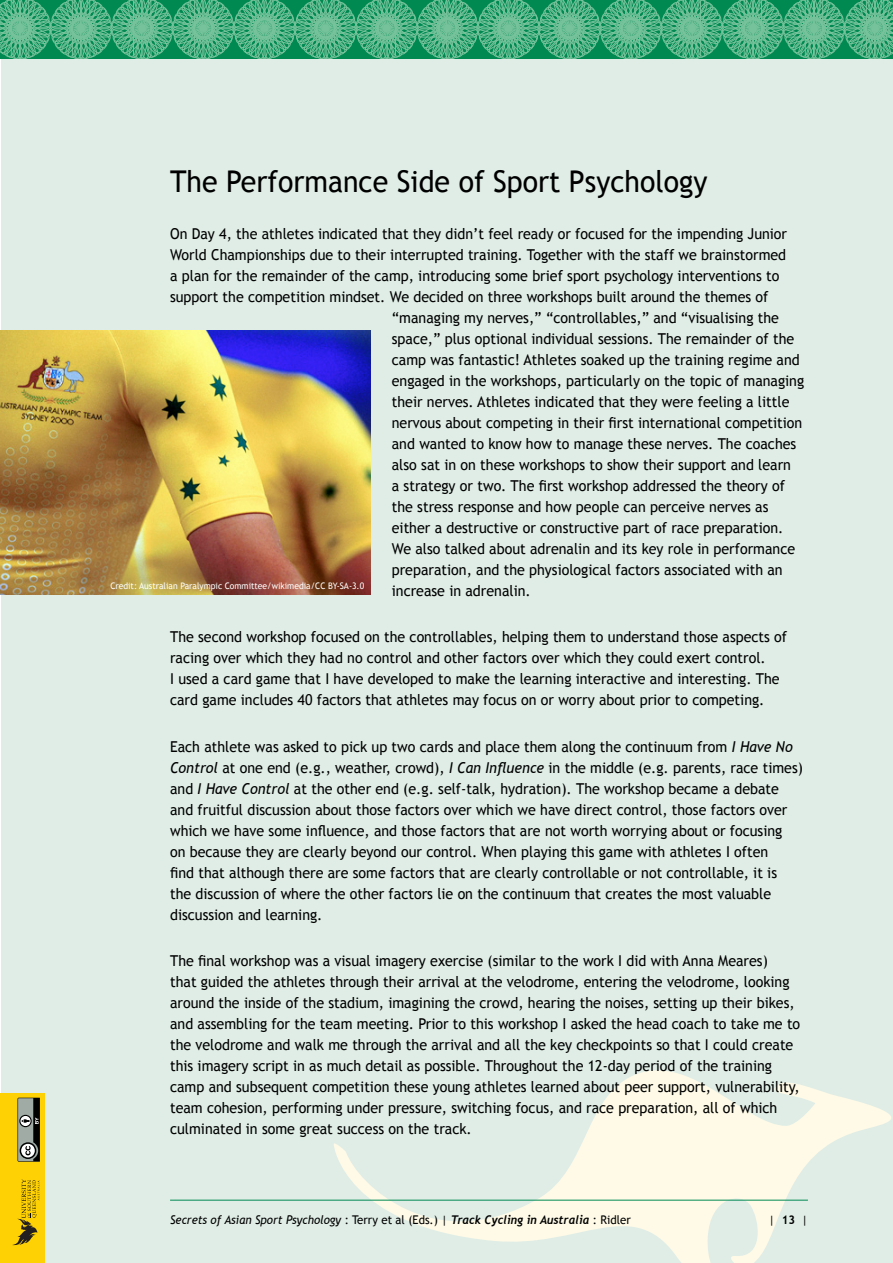
<style>
.page{position:relative;width:893px;height:1263px;background:#fff}
.page>*{position:absolute;margin:0;border:0;box-sizing:border-box;transform-origin:0 0}
.t1{font:30px "Trebuchet MS";color:#000;scale:.95 1}
.t2{font:15px/21px "Trebuchet MS";color:#000;scale:.95 1}
.t3{font:italic 12px "Trebuchet MS";color:#000;scale:.95 1}
.t4{font:12px "Trebuchet MS";color:#000;scale:.95 1}
.t5{font:9px "Trebuchet MS";color:#fff;scale:.95 1}
.s1{font-style:italic}
.s2{font-style:normal}
.s3{font-family:"Trebuchet";font-weight:700}
.s4{font-weight:700}
</style>
<div class="page">
<div style="left:1px;top:51px;width:891px;height:1212px;background:#dfede6"></div>
<svg style="left:333px;top:1055px;width:560px;height:208px"></svg>
<hr style="left:170px;top:1200px;width:638px;height:1px;background:#008a52">
<div style="left:0;top:1094px;width:44px;height:169px;background:#fed105"></div>
<svg style="left:12px;top:1179px;width:28px;height:66px"></svg>
<svg style="left:18px;top:1098px;width:22px;height:63px"></svg>
<svg style="left:0;top:0;width:893px;height:59px;background:#43a97b"></svg>
<img style="left:0;top:330px;width:371px;height:264px">
<h1 class="t1" style="left:170px;top:164px;width:567px">The Performance Side of Sport Psychology</h1>
<p class="t2" style="left:170px;top:223px;width:651px">On Day 4, the athletes indicated that they didn’t feel ready or focused for the impending Junior</p>
<p class="t2" style="left:170px;top:244px;width:650px">World Championships due to their interrupted training. Together with the staff we brainstormed</p>
<p class="t2" style="left:170px;top:265px;width:643px">a plan for the remainder of the camp, introducing some brief sport psychology interventions to</p>
<p class="t2" style="left:170px;top:286px;width:631px">support the competition mindset. We decided on three workshops built around the themes of</p>
<p class="t2" style="left:392px;top:307px;width:409px">“managing my nerves,” “controllables,” and “visualising the</p>
<p class="t2" style="left:392px;top:328px;width:425px">space,” plus optional individual sessions. The remainder of the</p>
<p class="t2" style="left:392px;top:349px;width:431px">camp was fantastic! Athletes soaked up the training regime and</p>
<p class="t2" style="left:392px;top:370px;width:436px">engaged in the workshops, particularly on the topic of managing</p>
<p class="t2" style="left:392px;top:391px;width:420px">their nerves. Athletes indicated that they were feeling a little</p>
<p class="t2" style="left:392px;top:412px;width:434px">nervous about competing in their first international competition</p>
<p class="t2" style="left:392px;top:433px;width:427px">and wanted to know how to manage these nerves. The coaches</p>
<p class="t2" style="left:392px;top:454px;width:422px">also sat in on these workshops to show their support and learn</p>
<p class="t2" style="left:392px;top:475px;width:415px">a strategy or two. The first workshop addressed the theory of</p>
<p class="t2" style="left:392px;top:496px;width:398px">the stress response and how people can perceive nerves as</p>
<p class="t2" style="left:392px;top:517px;width:414px">either a destructive or constructive part of race preparation.</p>
<p class="t2" style="left:392px;top:538px;width:426px">We also talked about adrenalin and its key role in performance</p>
<p class="t2" style="left:392px;top:559px;width:413px">preparation, and the physiological factors associated with an</p>
<p class="t2" style="left:392px;top:580px;width:148px">increase in adrenalin.</p>
<p class="t2" style="left:170px;top:627px;width:651px">The second workshop focused on the controllables, helping them to understand those aspects of racing over which they had no control and other factors over which they could exert control.<br>I used a card game that I have developed to make the learning interactive and interesting. The card game includes 40 factors that athletes may focus on or worry about prior to competing.</p>
<p class="t2" style="left:170px;top:736px;width:668px">Each athlete was asked to pick up two cards and place them along the continuum from <span class="s1">I Have No Control</span> at one end (e.g., weather, crowd), <span class="s1">I Can Influence</span> in the middle (e.g. parents, race times) and <span class="s1">I Have Control</span> at the other end (e.g. self-talk, hydration). The workshop became a debate and fruitful discussion about those factors over which we have direct control, those factors over which we have some influence, and those factors that are not worth worrying about or focusing<br>on because they are clearly beyond our control. When playing this game with athletes I often<br>find that although there are some factors that are clearly controllable or not controllable, it is<br>the discussion of where the other factors lie on the continuum that creates the most valuable discussion and learning.</p>
<p class="t2" style="left:170px;top:951px;width:665px">The final workshop was a visual imagery exercise (similar to the work I did with Anna Meares)<br>that guided the athletes through their arrival at the velodrome, entering the velodrome, looking around the inside of the stadium, imagining the crowd, hearing the noises, setting up their bikes, and assembling for the team meeting. Prior to this workshop I asked the head coach to take me to the velodrome and walk me through the arrival and all the key checkpoints so that I could create this imagery script in as much detail as possible. Throughout the 12-day period of the training camp and subsequent competition these young athletes learned about peer support, vulnerability, team cohesion, performing under pressure, switching focus, and race preparation, all of which culminated in some great success on the track.</p>
<p class="t5" style="left:110px;top:580px;width:269px">Credit: Australian Paralympic Committee/wikimedia/CC BY-SA-3.0</p>
<p class="t3" style="left:170px;top:1212px;width:486px">Secrets of Asian Sport Psychology <span class="s2">: Terry et al (Eds.)</span> | <span class="s3">Track Cycling in Australia</span> <span class="s2">: Ridler</span></p>
<p class="t4" style="left:769px;top:1213px;width:43px">| <span class="s4">13</span> |</p>
</div>
